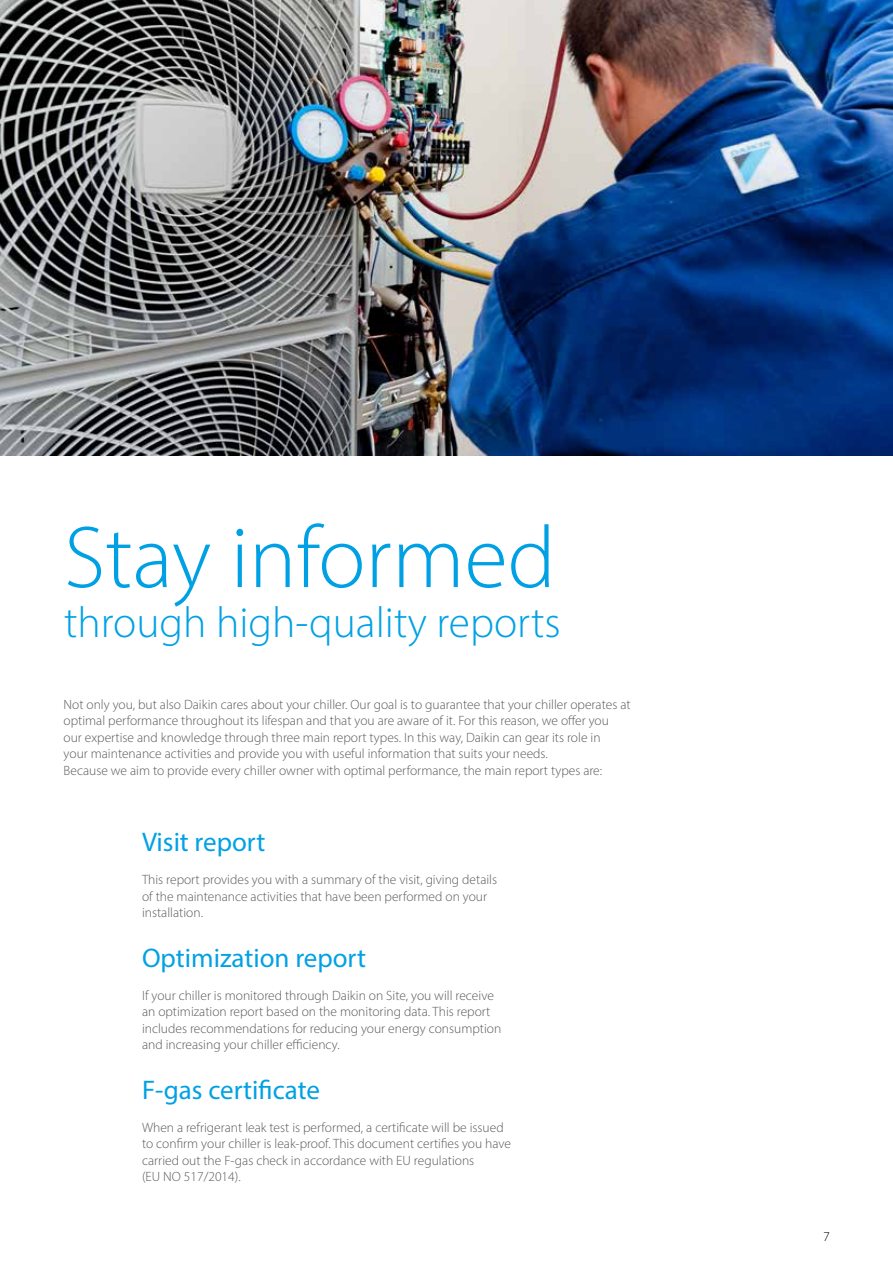
<style>
.page{position:relative;width:893px;height:1263px;background:#fff}
.page>*{position:absolute;margin:0;border:0;box-sizing:border-box;transform-origin:0 0}
.t1{font:300 88.5px "Myriad Pro";color:#00a1e4}
.t2{font:300 43.5px "Myriad Pro";color:#00a1e4}
.t3{font:27px "Myriad Pro";color:#00a1e4}
.t4{font:300 13.5px/16.5px "Myriad Pro";color:#58595b}
.t5{font:300 13.5px "Myriad Pro";color:#000}
</style>
<div class="page">
<img style="left:0;top:0;width:893px;height:455px">
<h1 class="t1" style="left:64px;top:504px;width:493px">Stay informed</h1>
<h2 class="t2" style="left:64px;top:596px;width:498px">through high-quality reports</h2>
<p class="t4" style="left:64px;top:696px;width:568px">Not only you, but also Daikin cares about your chiller. Our goal is to guarantee that your chiller operates at optimal performance throughout its lifespan and that you are aware of it. For this reason, we offer you our expertise and knowledge through three main report types. In this way, Daikin can gear its role in<br>your maintenance activities and provide you with useful information that suits your needs.<br>Because we aim to provide every chiller owner with optimal performance, the main report types are:</p>
<h3 class="t3" style="left:142px;top:825px;width:125px">Visit report</h3>
<p class="t4" style="left:142px;top:871px;width:357px">This report provides you with a summary of the visit, giving details of the maintenance activities that have been performed on your installation.</p>
<h3 class="t3" style="left:142px;top:941px;width:225px">Optimization report</h3>
<p class="t4" style="left:142px;top:987px;width:361px">If your chiller is monitored through Daikin on Site, you will receive an optimization report based on the monitoring data. This report includes recommendations for reducing your energy consumption and increasing your chiller efficiency.</p>
<h3 class="t3" style="left:142px;top:1073px;width:179px">F-gas certificate</h3>
<p class="t4" style="left:142px;top:1119px;width:371px">When a refrigerant leak test is performed, a certificate will be issued to confirm your chiller is leak-proof. This document certifies you have carried out the F-gas check in accordance with EU regulations<br>(EU NO 517/2014).</p>
<p class="t5" style="left:824px;top:1229px;width:7px">7</p>
</div>
